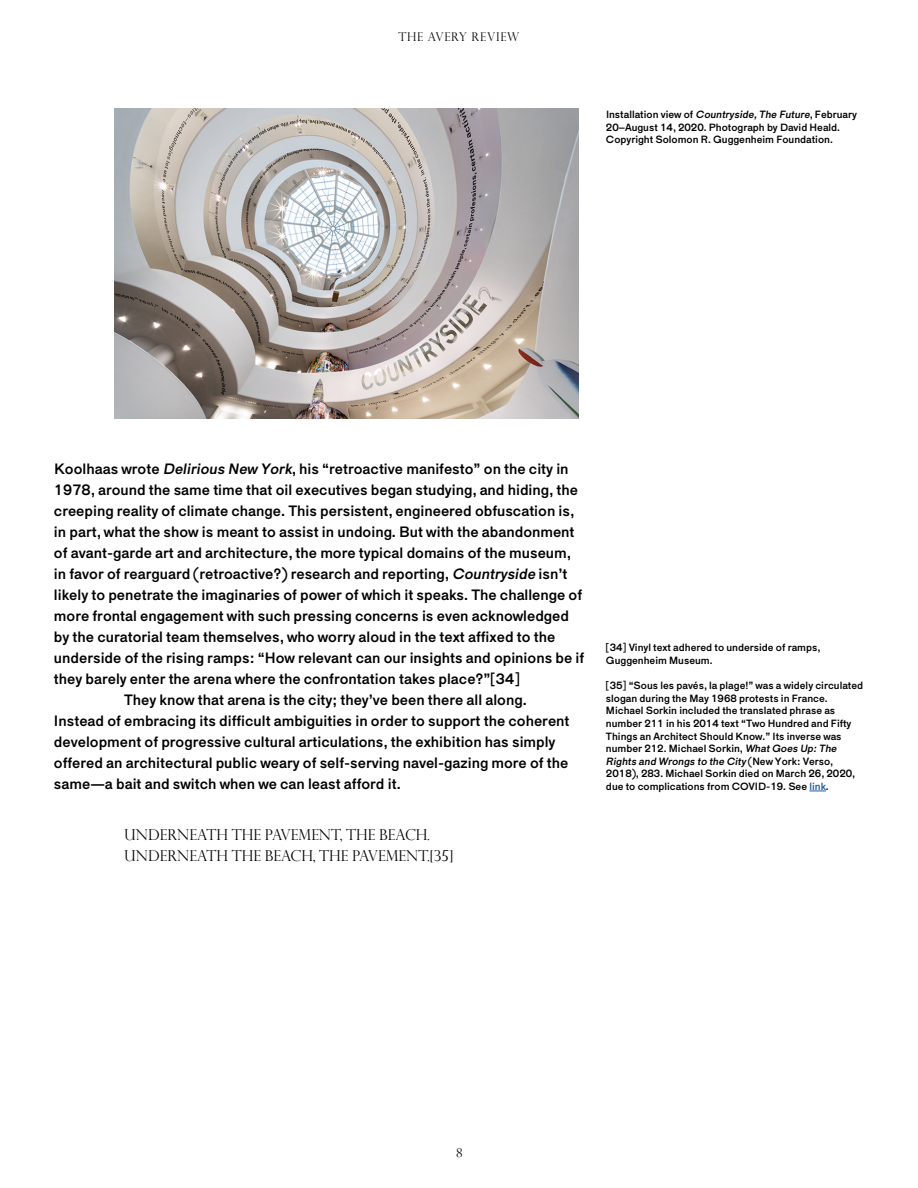
<style>
.page{position:relative;width:918px;height:1188px;background:#fff}
.page>*{position:absolute;margin:0;border:0;box-sizing:border-box;transform-origin:0 0}
.t1{font:15px "Maria Pro";color:#000}
.t2{font:300 15px/21px "Perpetua Titling MT Std";color:#000}
.t3{font:300 12px "Perpetua Titling MT Std";letter-spacing:.06em;color:#000}
.t4{font:10.5px/12.6px "Maria Pro";color:#000}
.s1{font-style:italic}
.s2{color:#215e9e}
</style>
<div class="page">
<img style="left:114px;top:108px;width:465px;height:310px">
<svg style="left:809px;top:791px;width:17px;height:1px"></svg>
<p class="t3" style="left:399px;top:30px;width:122px">THE AVERY REVIEW</p>
<p class="t4" style="left:606px;top:108px;width:252px">Installation view of <span class="s1">Countryside,The Future</span>, February<br>20–August 14, 2020. Photograph by David Heald.<br>Copyright Solomon R. Guggenheim Foundation.</p>
<p class="t1" style="left:54px;top:459px;width:516px">Koolhaas wrote <span class="s1">Delirious New York</span>, his “retroactive manifesto” on the city in</p>
<p class="t1" style="left:54px;top:480px;width:525px">1978, around the same time that oil executives began studying, and hiding, the</p>
<p class="t1" style="left:54px;top:501px;width:522px">creeping reality of climate change. This persistent, engineered obfuscation is,</p>
<p class="t1" style="left:54px;top:522px;width:522px">in part, what the show is meant to assist in undoing. But with the abandonment</p>
<p class="t1" style="left:54px;top:543px;width:518px">of avant-garde art and architecture, the more typical domains of the museum,</p>
<p class="t1" style="left:54px;top:564px;width:515px">in favor of rearguard (retroactive?) research and reporting, <span class="s1">Countryside</span> isn’t</p>
<p class="t1" style="left:54px;top:585px;width:530px">likely to penetrate the imaginaries of power of which it speaks. The challenge of</p>
<p class="t1" style="left:54px;top:606px;width:517px">more frontal engagement with such pressing concerns is even acknowledged</p>
<p class="t1" style="left:54px;top:627px;width:503px">by the curatorial team themselves, who worry aloud in the text affixed to the</p>
<p class="t1" style="left:54px;top:648px;width:532px">underside of the rising ramps: “How relevant can our insights and opinions be if</p>
<p class="t1" style="left:54px;top:669px;width:467px">they barely enter the arena where the confrontation takes place?”[34]</p>
<p class="t1" style="left:124px;top:690px;width:404px">They know that arena is the city; they’ve been there all along.</p>
<p class="t1" style="left:54px;top:711px;width:517px">Instead of embracing its difficult ambiguities in order to support the coherent</p>
<p class="t1" style="left:54px;top:732px;width:503px">development of progressive cultural articulations, the exhibition has simply</p>
<p class="t1" style="left:54px;top:753px;width:516px">offered an architectural public weary of self-serving navel-gazing more of the</p>
<p class="t1" style="left:54px;top:774px;width:348px">same—a bait and switch when we can least afford it.</p>
<p class="t2" style="left:124px;top:824px;width:331px">UNDERNEATH THE PAVEMENT, THE BEACH.<br>UNDERNEATH THE BEACH, THE PAVEMENT.[35]</p>
<p class="t4" style="left:606px;top:641px;width:216px">[34] Vinyl text adhered to underside of ramps,<br>Guggenheim Museum.</p>
<p class="t4" style="left:606px;top:679px;width:259px">[35] “Sous les pavés, la plage!” was a widely circulated slogan during the May 1968 protests in France.<br>Michael Sorkin included the translated phrase as number 211 in his 2014 text “Two Hundred and Fifty Things an Architect Should Know.” Its inverse was number 212. Michael Sorkin, <span class="s1">WhatGoes Up:The Rights and Wrongs to the City</span> ( N ew Y o r k : Ve rs o , 2018), 283. Michael Sorkin died on March 26, 2020, due to complications from COVID-19. See <span class="s2">link</span>.</p>
<p class="t3" style="left:456px;top:1146px;width:8px">8</p>
</div>
